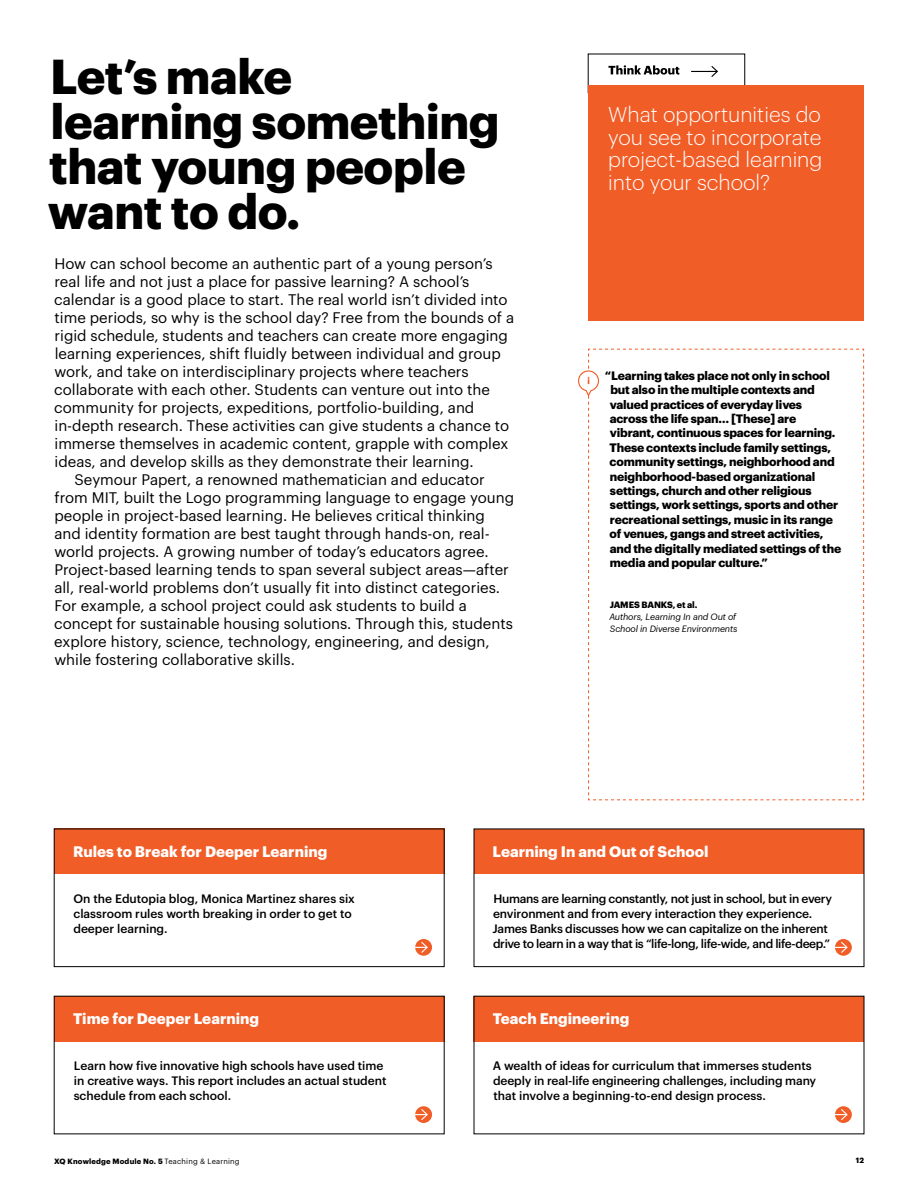
<style>
.page{position:relative;width:918px;height:1188px;background:#fff}
.page>*{position:absolute;margin:0;border:0;box-sizing:border-box;transform-origin:0 0}
.t1{font:700 48px/45px "Graphik";letter-spacing:-.01em;color:#000}
.t2{font:300 21px/22.5px "Graphik";color:#fff;text-align:justify}
.t3{font:15px "Graphik";color:#000}
.t4{font:700 15px "Graphik";color:#fff}
.t5{font:500 12px/15px "Graphik";letter-spacing:-.01em;color:#000}
.t6{font:700 12px/14.4px "Graphik";letter-spacing:-.015em;color:#000}
.t7{font:italic 9px/12px "Graphik";letter-spacing:-.015em;color:#000}
.t8{font:700 9px "Graphik";letter-spacing:-.015em;color:#000}
.t9{font:700 7.5px "Graphik";letter-spacing:.025em;color:#000}
.s1{font-weight:400}
</style>
<div class="page">
<div style="left:588px;top:85px;width:276px;height:235px;background:#f15d27"></div>
<svg style="left:608px;top:65px;width:71px;height:10px"></svg>
<svg style="left:691px;top:66px;width:27px;height:11px"></svg>
<svg style="left:578px;top:349px;width:286px;height:451px"></svg>
<div style="left:54px;top:829px;width:390px;height:45px;background:#f15d27"></div>
<svg style="left:415px;top:939px;width:17px;height:17px"></svg>
<svg style="left:415px;top:941px;width:14px;height:13px"></svg>
<div style="left:54px;top:829px;width:390px;height:138px;border:1px solid #000"></div>
<div style="left:474px;top:996px;width:390px;height:45px;background:#f15d27"></div>
<svg style="left:835px;top:1106px;width:17px;height:17px"></svg>
<svg style="left:835px;top:1108px;width:14px;height:13px"></svg>
<div style="left:474px;top:829px;width:390px;height:45px;background:#f15d27"></div>
<svg style="left:835px;top:939px;width:17px;height:17px"></svg>
<svg style="left:835px;top:941px;width:14px;height:13px"></svg>
<div style="left:474px;top:829px;width:390px;height:138px;border:1px solid #000"></div>
<div style="left:54px;top:996px;width:390px;height:45px;background:#f15d27"></div>
<svg style="left:415px;top:1106px;width:17px;height:17px"></svg>
<svg style="left:415px;top:1108px;width:14px;height:13px"></svg>
<h1 class="t1" style="left:48px;top:49px;width:453px">Let’s make<br>learning something that young people want to do.</h1>
<p class="t3" style="left:54px;top:252px;width:440px">How can school become an authentic part of a young person’s</p>
<p class="t3" style="left:55px;top:270px;width:416px">real life and not just a place for passive learning? A school’s</p>
<p class="t3" style="left:54px;top:288px;width:455px">calendar is a good place to start. The real world isn’t divided into</p>
<p class="t3" style="left:55px;top:306px;width:461px">time periods, so why is the school day? Free from the bounds of a</p>
<p class="t3" style="left:55px;top:324px;width:455px">rigid schedule, students and teachers can create more engaging</p>
<p class="t3" style="left:55px;top:342px;width:448px">learning experiences, shift fluidly between individual and group</p>
<p class="t3" style="left:54px;top:360px;width:416px">work, and take on interdisciplinary projects where teachers</p>
<p class="t3" style="left:54px;top:378px;width:437px">collaborate with each other. Students can venture out into the</p>
<p class="t3" style="left:54px;top:396px;width:422px">community for projects, expeditions, portfolio-building, and</p>
<p class="t3" style="left:55px;top:414px;width:456px">in-depth research. These activities can give students a chance to</p>
<p class="t3" style="left:55px;top:432px;width:455px">immerse themselves in academic content, grapple with complex</p>
<p class="t3" style="left:55px;top:450px;width:421px">ideas, and develop skills as they demonstrate their learning.</p>
<p class="t3" style="left:75px;top:468px;width:412px">Seymour Papert, a renowned mathematician and educator</p>
<p class="t3" style="left:55px;top:486px;width:461px">from MIT, built the Logo programming language to engage young</p>
<p class="t3" style="left:55px;top:504px;width:432px">people in project-based learning. He believes critical thinking</p>
<p class="t3" style="left:54px;top:522px;width:437px">and identity formation are best taught through hands-on, real-</p>
<p class="t3" style="left:54px;top:540px;width:436px">world projects. A growing number of today’s educators agree.</p>
<p class="t3" style="left:54px;top:558px;width:456px">Project-based learning tends to span several subject areas—after</p>
<p class="t3" style="left:54px;top:576px;width:447px">all, real-world problems don’t usually fit into distinct categories.</p>
<p class="t3" style="left:54px;top:594px;width:414px">For example, a school project could ask students to build a</p>
<p class="t3" style="left:54px;top:612px;width:460px">concept for sustainable housing solutions. Through this, students</p>
<p class="t3" style="left:54px;top:630px;width:437px">explore history, science, technology, engineering, and design,</p>
<p class="t3" style="left:54px;top:648px;width:242px">while fostering collaborative skills.</p>
<h2 class="t2" style="left:608px;top:102px;width:216px">What opportunities do you see to incorporate project-based learning into your school?</h2>
<p class="t6" style="left:609px;top:367px;width:233px;text-indent:-5px">“Learning takes place not only in school but also in the multiple contexts and valued practices of everyday lives across the life span… [These] are vibrant, continuous spaces for learning.<br>These contexts include family settings, community settings, neighborhood and neighborhood-based organizational settings, church and other religious settings, work settings, sports and other recreational settings, music in its range of venues, gangs and street activities, and the digitally mediated settings of the media and popular culture.”</p>
<p class="t8" style="left:610px;top:598px;width:89px">JAMES BANKS, et al.</p>
<p class="t7" style="left:609px;top:610px;width:129px">Authors, Learning In and Out of<br>School in Diverse Environments</p>
<p class="t4" style="left:73px;top:840px;width:256px">Rules to Break for Deeper Learning</p>
<p class="t5" style="left:73px;top:890px;width:283px">On the Edutopia blog, Monica Martinez shares six classroom rules worth breaking in order to get to deeper learning.</p>
<p class="t4" style="left:73px;top:1007px;width:188px">Time for Deeper Learning</p>
<p class="t5" style="left:74px;top:1057px;width:314px">Learn how five innovative high schools have used time in creative ways. This report includes an actual student schedule from each school.</p>
<p class="t4" style="left:493px;top:840px;width:217px">Learning In and Out of School</p>
<p class="t5" style="left:493px;top:890px;width:341px">Humans are learning constantly, not just in school, but in every environment and from every interaction they experience.<br>James Banks discusses how we can capitalize on the inherent drive to learn in a way that is “life-long, life-wide, and life-deep.”</p>
<p class="t4" style="left:493px;top:1007px;width:138px">Teach Engineering</p>
<p class="t5" style="left:493px;top:1057px;width:325px">A wealth of ideas for curriculum that immerses students deeply in real-life engineering challenges, including many that involve a beginning-to-end design process.</p>
<p class="t9" style="left:54px;top:1156px;width:187px">XQ Knowledge Module No. 5 <span class="s1">Teaching &amp; Learning</span></p>
<p class="t9" style="left:856px;top:1154px;width:10px">12</p>
</div>
